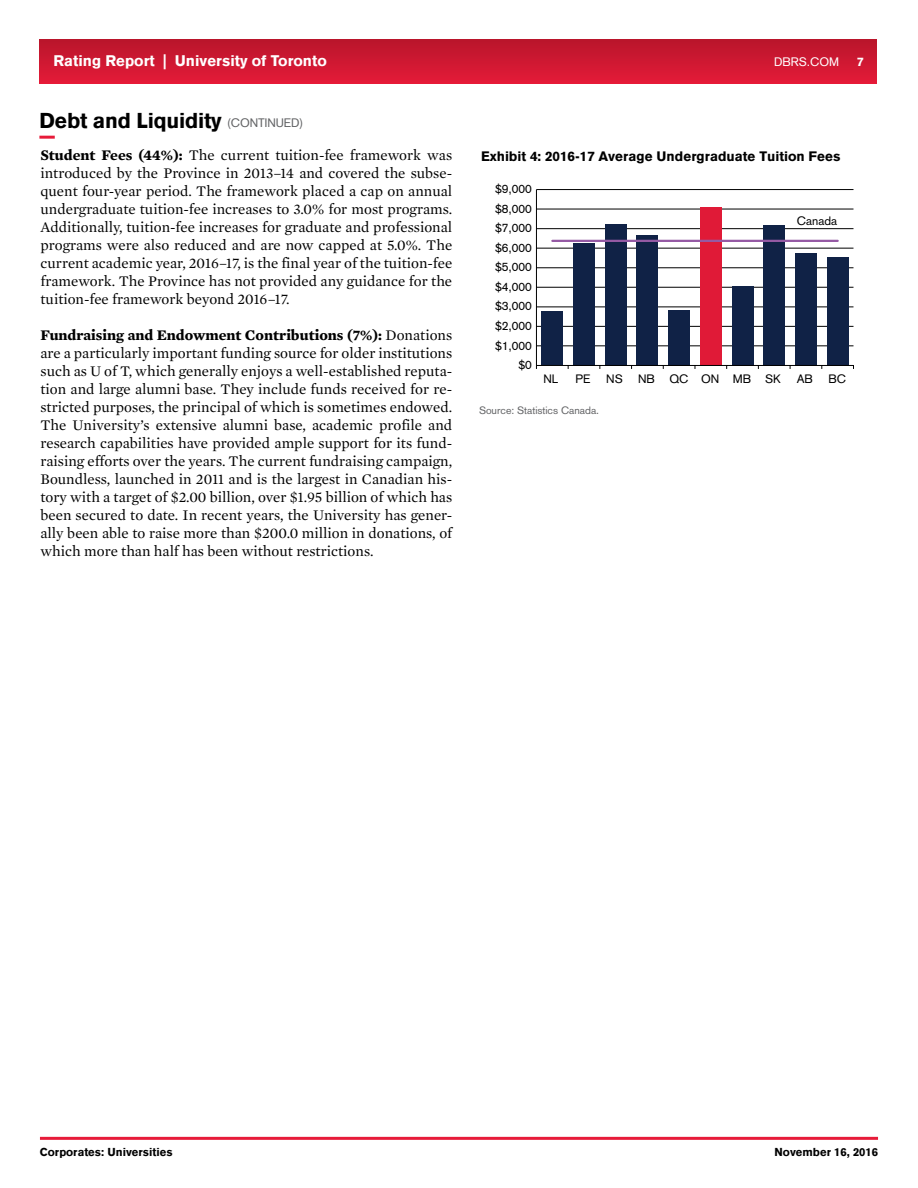
<style>
.page{position:relative;width:918px;height:1188px;background:#fff}
.page>*{position:absolute;margin:0;border:0;box-sizing:border-box;transform-origin:0 0}
.t1{font:900 21px "Akzidenz Grotesk";letter-spacing:-.01em;color:#000}
.t2{font:15px/18px "Mercury Text G1";color:#000;text-align:justify}
.t3{font:900 15px "Akzidenz Grotesk";color:#fff}
.t4{font:900 13.5px "Akzidenz Grotesk";color:#010101}
.t5{font:12px/19.5px "Akzidenz Grotesk CE";color:#010101}
.t6{font:12px "Akzidenz Grotesk";color:#fff}
.t7{font:900 12px "Akzidenz Grotesk";color:#fff}
.t8{font:900 11.25px "Akzidenz Grotesk";color:#000}
.t9{font:10.5px "Akzidenz Grotesk CE";color:#636466}
.s1{font-weight:400;font-size:12px;color:#636466}
.s2{font-weight:700}
</style>
<div class="page">
<hr style="left:40px;top:1137px;width:838px;height:3px;background:#e71b39">
<hr style="left:536px;top:190px;width:1px;height:175px;background:#000">
<svg style="left:536px;top:189px;width:317px;height:1px"></svg>
<hr style="left:39px;top:136px;width:16px;height:3px;background:#e71b39">
<div style="left:40px;top:40px;width:837px;height:43px;background:linear-gradient(to bottom,#ba152b,#e41b38)"></div>
<svg style="left:537px;top:209px;width:316px;height:1px"></svg>
<svg style="left:537px;top:228px;width:316px;height:1px"></svg>
<svg style="left:537px;top:248px;width:316px;height:1px"></svg>
<svg style="left:537px;top:268px;width:316px;height:1px"></svg>
<svg style="left:537px;top:287px;width:316px;height:1px"></svg>
<svg style="left:537px;top:307px;width:316px;height:1px"></svg>
<svg style="left:537px;top:326px;width:316px;height:1px"></svg>
<svg style="left:537px;top:346px;width:316px;height:1px"></svg>
<div style="left:700px;top:207px;width:22px;height:158px;background:#e01a37"></div>
<div style="left:541px;top:311px;width:22px;height:54px;background:#102246"></div>
<div style="left:573px;top:243px;width:22px;height:122px;background:#102246"></div>
<div style="left:605px;top:224px;width:22px;height:141px;background:#102246"></div>
<div style="left:636px;top:235px;width:22px;height:130px;background:#102246"></div>
<div style="left:668px;top:310px;width:22px;height:55px;background:#102246"></div>
<div style="left:732px;top:286px;width:21px;height:79px;background:#102246"></div>
<div style="left:763px;top:225px;width:22px;height:140px;background:#102246"></div>
<div style="left:795px;top:253px;width:22px;height:112px;background:#102246"></div>
<div style="left:827px;top:257px;width:22px;height:108px;background:#102246"></div>
<hr style="left:536px;top:365px;width:317px;height:1px;background:#000">
<hr style="left:552px;top:240px;width:286px;height:2px;background:#955aa4">
<p class="t3" style="left:53px;top:51px;width:275px">Rating Report | University of Toronto</p>
<p class="t7" style="left:857px;top:54px;width:8px">7</p>
<p class="t6" style="left:774px;top:54px;width:67px">DBRS.COM</p>
<h3 class="t1" style="left:39px;top:107px;width:265px">Debt and Liquidity <span class="s1">(CONTINUED)</span></h3>
<p class="t2" style="left:40px;top:146px;width:413px"><span class="s2">Student Fees (44%):</span> The current tuition-fee framework was introduced by the Province in 2013–14 and covered the subse&shy;quent four-year period. The framework placed a cap on annual undergraduate tuition-fee increases to 3.0% for most programs.<br>Additionally, tuition-fee increases for graduate and professional programs were also reduced and are now capped at 5.0%. The current academic year, 2016–17, is the final year of the tuition-fee framework. The Province has not provided any guidance for the tuition-fee framework beyond 2016–17.</p>
<p class="t2" style="left:40px;top:326px;width:413px"><span class="s2">Fundraising and Endowment Contributions (7%):</span> Donations are a particularly important funding source for older institutions such as U of T, which generally enjoys a well-established reputa&shy;tion and large alumni base. They include funds received for re&shy;stricted purposes, the principal of which is sometimes endowed.<br>The University’s extensive alumni base, academic profile and research capabilities have provided ample support for its fund&shy;raising efforts over the years. The current fundraising campaign, Boundless, launched in 2011 and is the largest in Canadian his&shy;tory with a target of $2.00 billion, over $1.95 billion of which has been secured to date. In recent years, the University has gener&shy;ally been able to raise more than $200.0 million in donations, of which more than half has been without restrictions.</p>
<p class="t4" style="left:481px;top:147px;width:361px">Exhibit 4: 2016-17 Average Undergraduate Tuition Fees</p>
<p class="t5" style="left:495px;top:179px;width:38px">$9,000 $8,000</p>
<p class="t5" style="left:797px;top:211px;width:42px">Canada</p>
<p class="t5" style="left:495px;top:218px;width:38px">$7,000</p>
<p class="t5" style="left:495px;top:238px;width:38px">$6,000</p>
<p class="t5" style="left:495px;top:257px;width:38px">$5,000</p>
<p class="t5" style="left:495px;top:277px;width:38px">$4,000</p>
<p class="t5" style="left:495px;top:296px;width:38px">$3,000</p>
<p class="t5" style="left:495px;top:316px;width:38px">$2,000</p>
<p class="t5" style="left:495px;top:335px;width:38px">$1,000</p>
<p class="t5" style="left:519px;top:355px;width:15px">$0</p>
<p class="t5" style="left:543px;top:369px;width:17px">NL</p>
<p class="t5" style="left:575px;top:369px;width:16px">PE</p>
<p class="t5" style="left:606px;top:369px;width:18px">NS</p>
<p class="t5" style="left:638px;top:369px;width:144px">NB QC ON MB SK</p>
<p class="t5" style="left:797px;top:369px;width:17px">AB</p>
<p class="t5" style="left:829px;top:369px;width:19px">BC</p>
<p class="t9" style="left:479px;top:404px;width:122px">Source: Statistics Canada.</p>
<p class="t8" style="left:40px;top:1145px;width:134px">Corporates: Universities</p>
<p class="t8" style="left:775px;top:1145px;width:105px">November 16, 2016</p>
</div>
